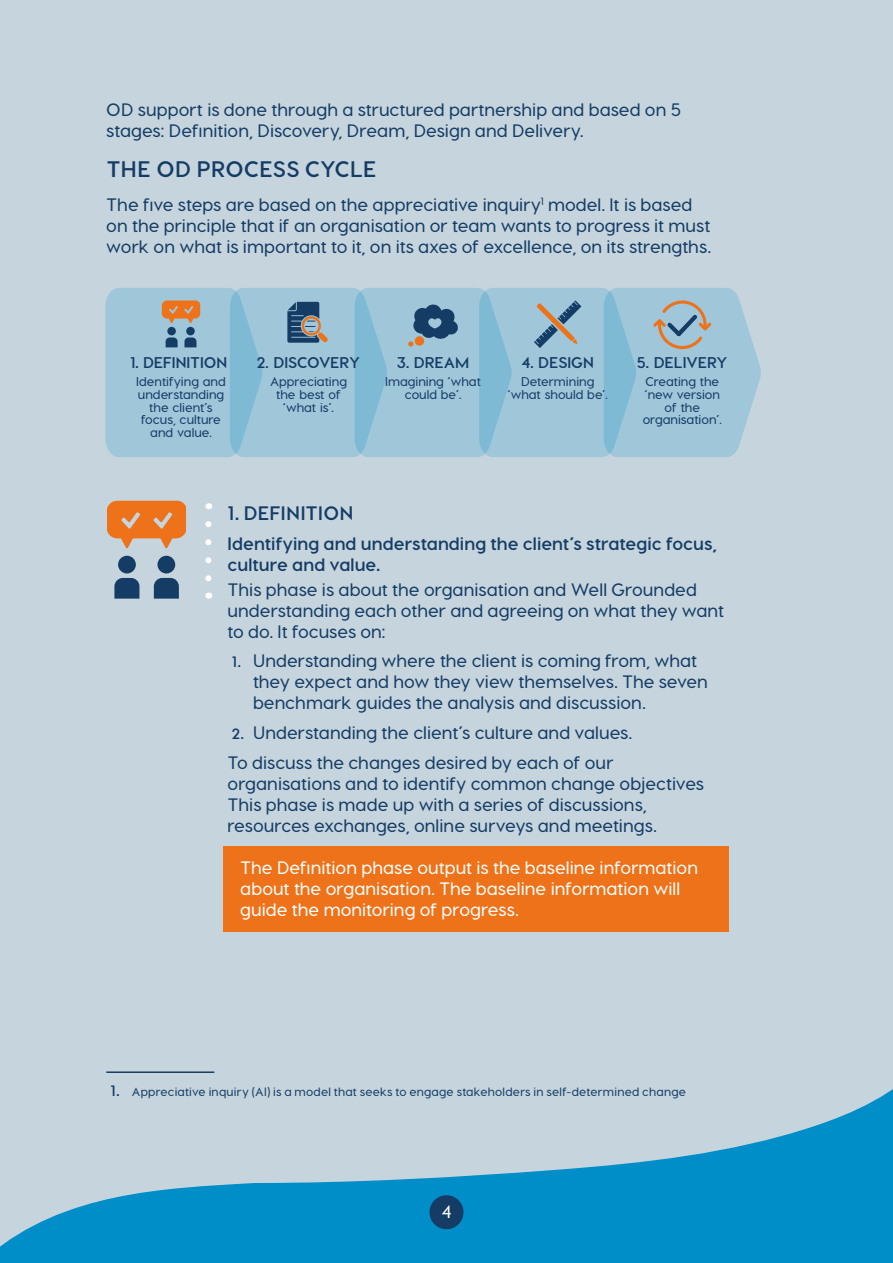
<style>
.page{position:relative;width:893px;height:1263px;background:#c6d5dd}
.page>*{position:absolute;margin:0;border:0;box-sizing:border-box;transform-origin:0 0}
.Body{font:700 22.5px "Visby CF";letter-spacing:.01em;color:#153c65}
.Titles{font:700 19.5px "Visby CF";letter-spacing:.025em;color:#153c65}
.Body-2{font:600 18px/21px "Visby CF";color:#153c65}
.Table_body{font:600 18px/21px "Visby CF";color:#153c65}
.Highlighted{font:600 18px/21px "Visby CF";color:#fff}
.Table_body-2{font:700 18px/21px "Visby CF";color:#153c65}
.t1{font:700 15.6px "Visby CF";color:#153c65}
.t2{font:600 12.75px/12.8px "Visby CF";color:#153c65;text-align:center}
.t3{font:600 12px "Visby CF";letter-spacing:.02em;color:#153c65}
.s1{font-weight:700;font-size:15px}
</style>
<div class="page">
<svg style="left:0;top:1071px;width:893px;height:192px"></svg>
<div style="left:430px;top:1196px;width:33px;height:32px;background:#153c65;border-radius:50%"></div>
<div style="left:429px;top:1195px;width:34px;height:34px;border:2px solid #153c65;border-radius:50%"></div>
<hr style="left:106px;top:1071px;width:108px;height:2px;background:#153c65">
<div style="left:223px;top:847px;width:506px;height:85px;background:#ee7219"></div>
<svg style="left:205px;top:524px;width:6px;height:58px"></svg>
<div style="left:157px;top:556px;width:18px;height:17px;background:#143c64;border-radius:50%"></div>
<svg style="left:154px;top:578px;width:25px;height:21px"></svg>
<div style="left:118px;top:556px;width:18px;height:17px;background:#143c64;border-radius:50%"></div>
<svg style="left:114px;top:578px;width:25px;height:21px"></svg>
<svg style="left:108px;top:501px;width:78px;height:47px"></svg>
<svg style="left:105px;top:288px;width:656px;height:169px;background:#99c0d2"></svg>
<p class="Body-2" style="left:106px;top:99px;width:576px">OD support is done through a structured partnership and based on 5 stages: Definition, Discovery, Dream, Design and Delivery.</p>
<p class="Body" style="left:106px;top:155px;width:271px">THE OD PROCESS CYCLE</p>
<p class="Body-2" style="left:106px;top:194px;width:606px">The five steps are based on the appreciative inquiry<sup>1</sup> model. It is based on the principle that if an organisation or team wants to progress it must work on what is important to it, on its axes of excellence, on its strengths.</p>
<p class="t1" style="left:130px;top:353px;width:99px">1. DEFINITION</p>
<p class="t2" style="left:136px;top:375px;width:91px">Identifying and understanding the client’s focus, culture and value.</p>
<p class="t1" style="left:257px;top:353px;width:105px">2. DISCOVERY</p>
<p class="t2" style="left:270px;top:375px;width:78px">Appreciating the best of ‘what is’.</p>
<p class="t1" style="left:397px;top:353px;width:74px">3. DREAM</p>
<p class="t2" style="left:385px;top:375px;width:97px">Imagining ‘what could be’.</p>
<p class="t1" style="left:521px;top:353px;width:74px">4. DESIGN</p>
<p class="t2" style="left:508px;top:375px;width:102px">Determining ‘what should be’.</p>
<p class="t1" style="left:637px;top:353px;width:92px">5. DELIVERY</p>
<p class="t2" style="left:643px;top:375px;width:81px">Creating the ‘new version of the organisation’.</p>
<p class="Titles" style="left:227px;top:501px;width:127px">1. DEFINITION</p>
<p class="Table_body-2" style="left:227px;top:533px;width:491px">Identifying and understanding the client’s strategic focus, culture and value.</p>
<p class="Table_body" style="left:227px;top:579px;width:498px">This phase is about the organisation and Well Grounded understanding each other and agreeing on what they want to do. It focuses on:</p>
<p class="Body-2" style="left:253px;top:650px;width:456px;text-indent:-21px"><span class="s1">1.</span> Understanding where the client is coming from, what they expect and how they view themselves. The seven benchmark guides the analysis and discussion.</p>
<p class="Body-2" style="left:232px;top:722px;width:402px"><span class="s1">2.</span> Understanding the client’s culture and values.</p>
<p class="Table_body" style="left:227px;top:751px;width:478px">To discuss the changes desired by each of our organisations and to identify common change objectives This phase is made up with a series of discussions, resources exchanges, online surveys and meetings.</p>
<p class="Highlighted" style="left:240px;top:857px;width:459px">The Definition phase output is the baseline information about the organisation. The baseline information will guide the monitoring of progress.</p>
<p class="t3" style="left:111px;top:1084px;width:577px"><span class="s1">1.</span> Appreciative inquiry (AI) is a model that seeks to engage stakeholders in self-determined change</p>
<p class="Highlighted" style="left:441px;top:1201px;width:12px">4</p>
</div>
